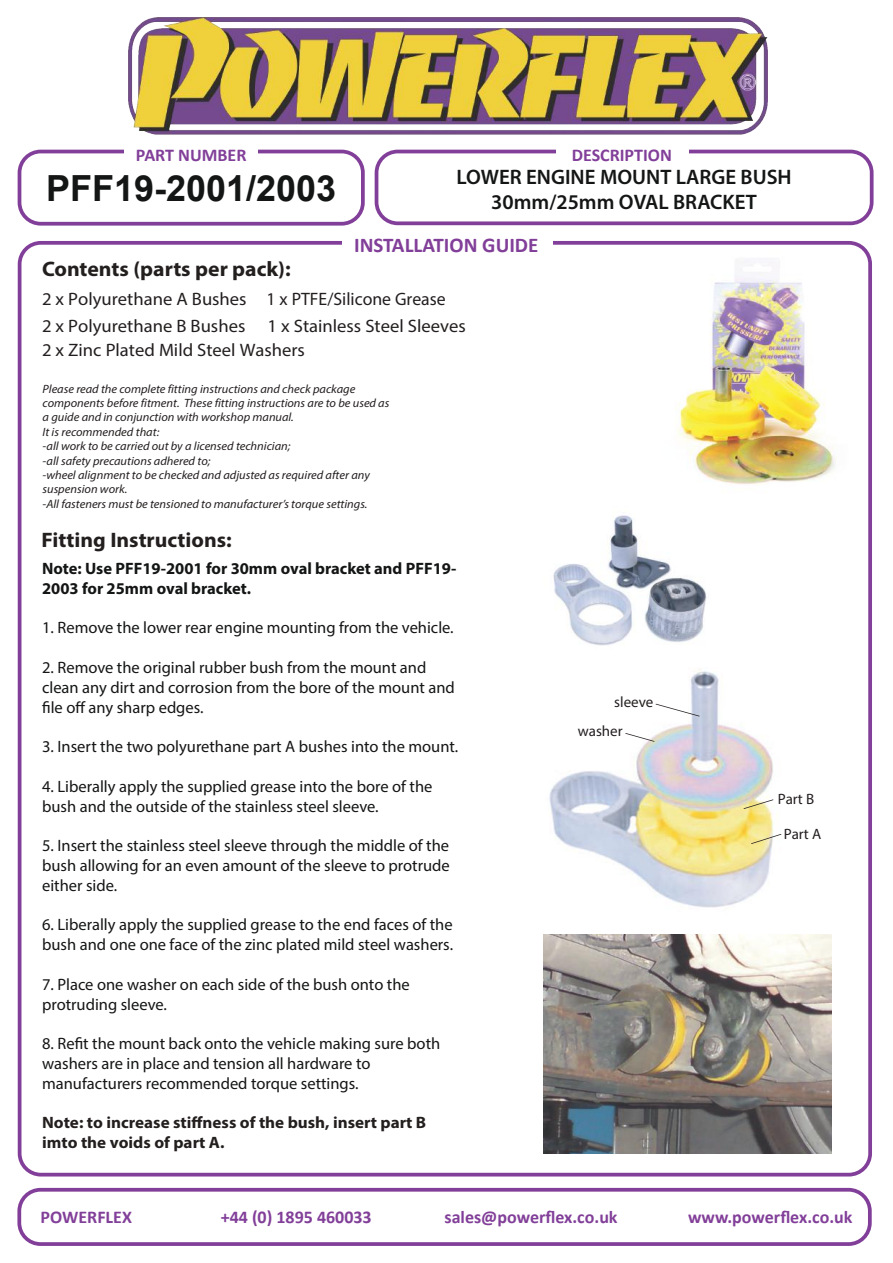
<style>
.page{position:relative;width:893px;height:1263px;background:#fff}
.page>*{position:absolute;margin:0;border:0;box-sizing:border-box;transform-origin:0 0}
.t1{font:700 36px "Arial";color:#141515}
.t2{font:600 21px/25.2px "Myriad Pro";color:#141515;text-align:center}
.t3{font:700 21px "Myriad Pro";color:#241f1f}
.t4{font:700 21px "Calibri";color:#823f99}
.t5{font:18px/27.2px "Myriad Pro";color:#241f1f}
.t6{font:700 18px "Calibri";color:#823f99}
.t7{font:16.5px/19.8px "Myriad Pro";color:#141515}
.t8{font:700 16.5px/19.8px "Myriad Pro";color:#141515}
.t9{font:700 16.5px/19.8px "Myriad Pro";color:#241f1f}
.t10{font:15px/29.5px "Myriad Pro";color:#241f1f}
.t11{font:italic 12px/14.4px "Myriad Pro";color:#241f1f}
</style>
<div class="page">
<img style="left:675px;top:241px;width:197px;height:244px">
<div style="left:18px;top:241px;width:854px;height:935px;border:4px solid #823f99;border-radius:21px"></div>
<div style="left:375px;top:150px;width:498px;height:75px;border:4px solid #823f99;border-radius:21px"></div>
<div style="left:18px;top:150px;width:347px;height:76px;border:4px solid #823f99;border-radius:21px"></div>
<img style="left:128px;top:18px;width:639px;height:117px">
<div style="left:124px;top:147px;width:134px;height:9px;background:#fff"></div>
<div style="left:556px;top:147px;width:132px;height:9px;background:#fff"></div>
<div style="left:342px;top:235px;width:210px;height:15px;background:#fff"></div>
<div style="left:17px;top:1188px;width:855px;height:58px;border:4px solid #823f99;border-radius:21px"></div>
<img style="left:549px;top:669px;width:233px;height:239px">
<svg style="left:625px;top:733px;width:29px;height:9px"></svg>
<svg style="left:656px;top:704px;width:44px;height:12px"></svg>
<svg style="left:744px;top:799px;width:29px;height:10px"></svg>
<svg style="left:751px;top:834px;width:30px;height:10px"></svg>
<img style="left:553px;top:515px;width:154px;height:131px">
<img style="left:543px;top:935px;width:288px;height:218px">
<p class="t6" style="left:136px;top:147px;width:112px">PART NUMBER</p>
<p class="t6" style="left:572px;top:147px;width:102px">DESCRIPTION</p>
<h1 class="t1" style="left:46px;top:175px;width:292px">PFF19-2001/2003</h1>
<p class="t2" style="left:456px;top:166px;width:337px">LOWER ENGINE MOUNT LARGE BUSH<br>30mm/25mm OVAL BRACKET</p>
<p class="t4" style="left:354px;top:236px;width:186px">INSTALLATION GUIDE</p>
<p class="t3" style="left:42px;top:260px;width:250px">Contents (parts per pack):</p>
<p class="t5" style="left:42px;top:287px;width:206px">2 x Polyurethane A Bushes<br>2 x Polyurethane B Bushes</p>
<p class="t5" style="left:42px;top:338px;width:264px">2 x Zinc Plated Mild Steel Washers</p>
<p class="t5" style="left:267px;top:287px;width:181px">1 x PTFE/Silicone Grease</p>
<p class="t5" style="left:268px;top:314px;width:200px">1 x Stainless Steel Sleeves</p>
<p class="t11" style="left:43px;top:382px;width:348px">Please read the complete fitting instructions and check package components before fitment. These fitting instructions are to be used as a guide and in conjunction with workshop manual.<br>It is recommended that:<br>-all work to be carried out by a licensed technician;<br>-all safety precautions adhered to;<br>-wheel alignment to be checked and adjusted as required after any suspension work.<br>-All fasteners must be tensioned to manufacturer’s torque settings.</p>
<p class="t3" style="left:42px;top:531px;width:192px">Fitting Instructions:</p>
<p class="t8" style="left:42px;top:560px;width:416px">Note: Use PFF19-2001 for 30mm oval bracket and PFF19-<br>2003 for 25mm oval bracket.</p>
<p class="t7" style="left:42px;top:619px;width:413px">1. Remove the lower rear engine mounting from the vehicle.</p>
<p class="t7" style="left:42px;top:659px;width:414px">2. Remove the original rubber bush from the mount and clean any dirt and corrosion from the bore of the mount and file off any sharp edges.</p>
<p class="t7" style="left:42px;top:738px;width:418px">3. Insert the two polyurethane part A bushes into the mount.</p>
<p class="t7" style="left:42px;top:778px;width:392px">4. Liberally apply the supplied grease into the bore of the bush and the outside of the stainless steel sleeve.</p>
<p class="t7" style="left:42px;top:837px;width:409px;text-align:justify">5. Insert the stainless steel sleeve through the middle of the bush allowing for an even amount of the sleeve to protrude either side.</p>
<p class="t7" style="left:42px;top:916px;width:412px">6. Liberally apply the supplied grease to the end faces of the bush and one one face of the zinc plated mild steel washers.</p>
<p class="t7" style="left:42px;top:976px;width:369px">7. Place one washer on each side of the bush onto the protruding sleeve.</p>
<p class="t7" style="left:42px;top:1035px;width:400px">8. Refit the mount back onto the vehicle making sure both washers are in place and tension all hardware to manufacturers recommended torque settings.</p>
<p class="t9" style="left:42px;top:1114px;width:386px">Note: to increase stiffness of the bush, insert part B imto the voids of part A.</p>
<p class="t10" style="left:578px;top:688px;width:77px;text-indent:37px">sleeve washer</p>
<p class="t10" style="left:778px;top:786px;width:38px">Part B</p>
<p class="t10" style="left:784px;top:820px;width:39px">Part A</p>
<p class="t6" style="left:41px;top:1209px;width:93px">POWERFLEX</p>
<p class="t6" style="left:221px;top:1209px;width:152px">+44 (0) 1895 460033</p>
<p class="t6" style="left:444px;top:1209px;width:175px">sales@powerflex.co.uk</p>
<p class="t6" style="left:688px;top:1209px;width:166px">www.powerflex.co.uk</p>
</div>
